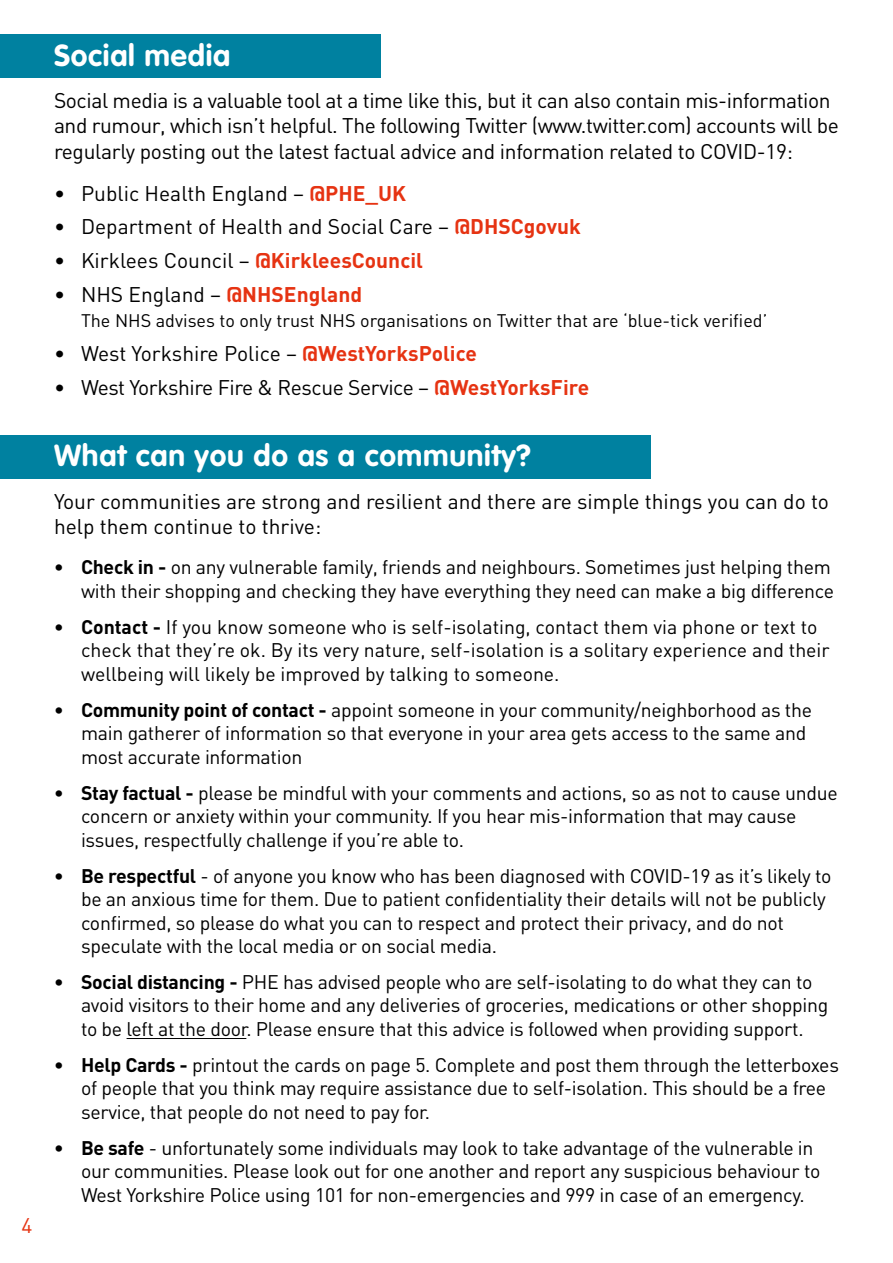
<style>
.page{position:relative;width:893px;height:1263px;background:#fff}
.page>*{position:absolute;margin:0;border:0;box-sizing:border-box;transform-origin:0 0}
.Header_2{font:700 30px "VAG Rounded LT";letter-spacing:.025em;color:#fff}
.Body_copy{font:21px/25.2px "DIN";letter-spacing:-.02em;color:#000}
.Body_Bullets{font:21px "DIN";color:#000}
.Body_copy-2{font:21px/25.2px "DIN";color:#000}
.Body_Bullets-2{font:21px "DIN";letter-spacing:-.02em;color:#000}
.t1{font:21px "DIN";color:#e63312}
.Body_Bullets-3{font:19.5px/23.4px "DIN";letter-spacing:-.015em;color:#000}
.Body_Bullets-4{font:18px "DIN";color:#000}
.s1{font-weight:700;color:#e63312}
.s2{font-weight:700}
</style>
<div class="page">
<div style="left:0;top:35px;width:381px;height:43px;background:#0081a0"></div>
<div style="left:0;top:435px;width:651px;height:43px;background:#0081a0"></div>
<hr style="left:127px;top:1038px;width:119px;height:1px;background:#000">
<p class="t1" style="left:22px;top:1214px;width:12px">4</p>
<p class="Header_2" style="left:54px;top:38px;width:178px">Social media</p>
<p class="Body_copy" style="left:54px;top:88px;width:786px">Social media is a valuable tool at a time like this, but it can also contain mis-information and rumour, which isn’t helpful. The following Twitter (www.twitter.com) accounts will be regularly posting out the latest factual advice and information related to COVID-19:</p>
<p class="Body_Bullets" style="left:54px;top:181px;width:354px">• Public Health England – <span class="s1">@PHE_UK</span></p>
<p class="Body_Bullets" style="left:54px;top:215px;width:528px">• Department of Health and Social Care – <span class="s1">@DHSCgovuk</span></p>
<p class="Body_Bullets" style="left:54px;top:249px;width:370px">• Kirklees Council – <span class="s1">@KirkleesCouncil</span></p>
<p class="Body_Bullets" style="left:54px;top:282px;width:310px">• NHS England – <span class="s1">@NHSEngland</span></p>
<p class="Body_Bullets-4" style="left:81px;top:310px;width:688px">The NHS advises to only trust NHS organisations on Twitter that are ‘blue-tick verified’</p>
<p class="Body_Bullets" style="left:54px;top:341px;width:424px">• West Yorkshire Police – <span class="s1">@WestYorksPolice</span></p>
<p class="Body_Bullets-2" style="left:54px;top:375px;width:537px">• West Yorkshire Fire &amp; Rescue Service – <span class="s1">@WestYorksFire</span></p>
<p class="Header_2" style="left:54px;top:438px;width:478px">What can you do as a community?</p>
<p class="Body_copy-2" style="left:54px;top:489px;width:776px">Your communities are strong and resilient and there are simple things you can do to help them continue to thrive:</p>
<p class="Body_Bullets-3" style="left:54px;top:556px;width:782px;text-align:right"><span class="s2">• Check in -</span> on any vulnerable family, friends and neighbours. Sometimes just helping them with their shopping and checking they have everything they need can make a big difference</p>
<p class="Body_Bullets-3" style="left:81px;top:615px;width:750px;text-indent:-27px"><span class="s2">• Contact -</span> If you know someone who is self-isolating, contact them via phone or text to check that they’re ok. By its very nature, self-isolation is a solitary experience and their wellbeing will likely be improved by talking to someone.</p>
<p class="Body_Bullets-3" style="left:81px;top:698px;width:733px;text-indent:-27px"><span class="s2">• Community point of contact -</span> appoint someone in your community/neighborhood as the main gatherer of information so that everyone in your area gets access to the same and most accurate information</p>
<p class="Body_Bullets-3" style="left:81px;top:781px;width:758px;text-indent:-27px"><span class="s2">• Stay factual -</span> please be mindful with your comments and actions, so as not to cause undue concern or anxiety within your community. If you hear mis-information that may cause issues, respectfully challenge if you’re able to.</p>
<p class="Body_Bullets-3" style="left:81px;top:864px;width:752px;text-indent:-27px"><span class="s2">• Be respectful</span> - of anyone you know who has been diagnosed with COVID-19 as it’s likely to be an anxious time for them. Due to patient confidentiality their details will not be publicly confirmed, so please do what you can to respect and protect their privacy, and do not speculate with the local media or on social media.</p>
<p class="Body_Bullets-3" style="left:81px;top:971px;width:749px;text-indent:-27px"><span class="s2">• Social distancing -</span> PHE has advised people who are self-isolating to do what they can to avoid visitors to their home and any deliveries of groceries, medications or other shopping to be left at the door. Please ensure that this advice is followed when providing support.</p>
<p class="Body_Bullets-3" style="left:81px;top:1053px;width:759px;text-indent:-27px"><span class="s2">• Help Cards -</span> printout the cards on page 5. Complete and post them through the letterboxes of people that you think may require assistance due to self-isolation. This should be a free service, that people do not need to pay for.</p>
<p class="Body_Bullets-3" style="left:81px;top:1136px;width:741px;text-indent:-27px"><span class="s2">• Be safe</span> - unfortunately some individuals may look to take advantage of the vulnerable in our communities. Please look out for one another and report any suspicious behaviour to<br>West Yorkshire Police using 101 for non-emergencies and 999 in case of an emergency.</p>
</div>
